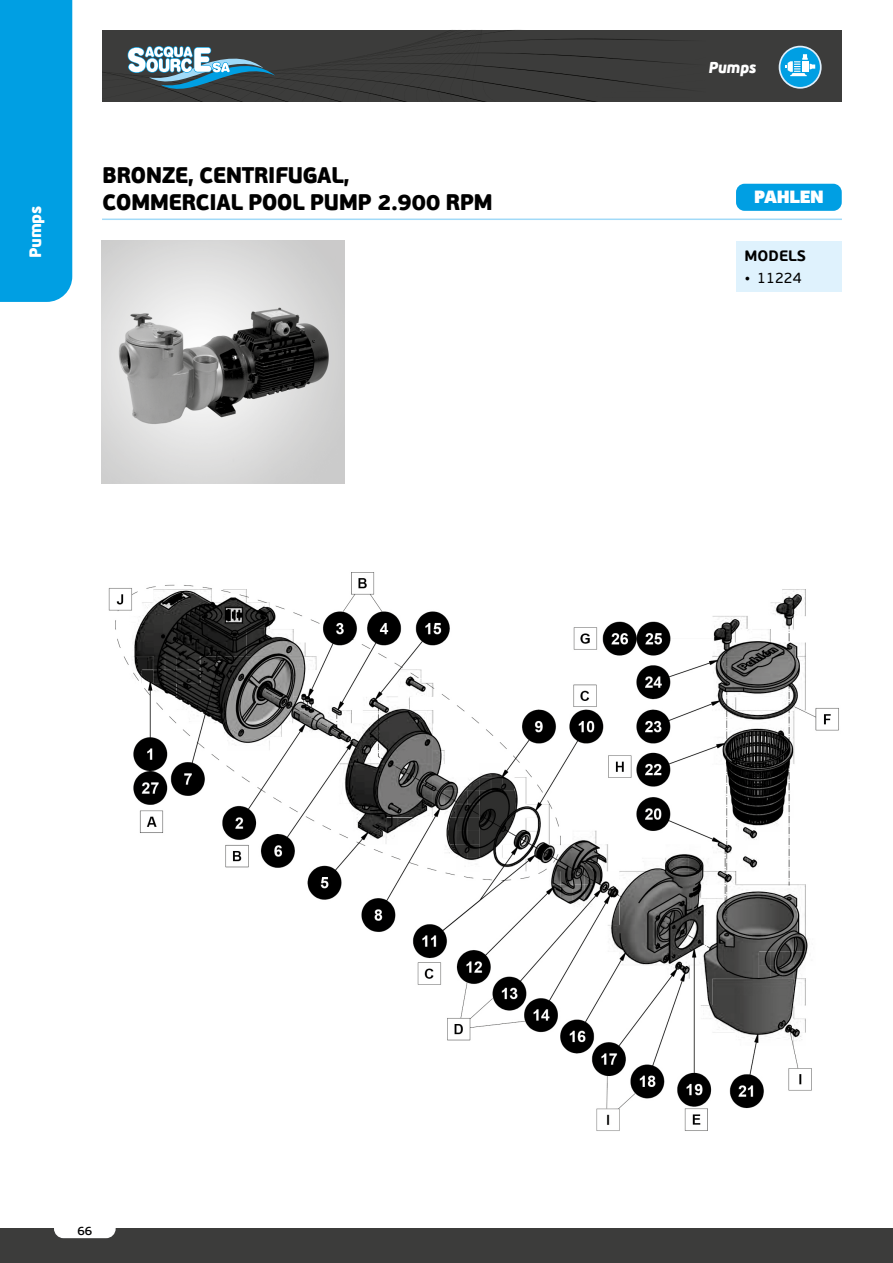
<style>
.page{position:relative;width:893px;height:1263px;background:#fff}
.page>*{position:absolute;margin:0;border:0;box-sizing:border-box;transform-origin:0 0}
.t1{font:900 22.5px/27px "PF Beau Sans Pro";letter-spacing:-.03em;color:#000;scale:.95 1}
.t2{font:900 18px "PF Agora Sans Pro";letter-spacing:-.02em;color:#fff;scale:.9 1}
.t3{font:900 16.5px "PF Beau Sans Pro";letter-spacing:-.03em;color:#fff;scale:.95 1}
.t4{font:italic 900 15.75px "PF Beau Sans Pro";letter-spacing:-.03em;color:#fff;scale:.95 1}
.t5{font:700 15px "PF Beau Sans Pro";color:#000}
.t6{font:15px "PF Beau Sans Pro";color:#000}
.t7{font:600 12px "PF Beau Sans Pro";color:#000}
</style>
<div class="page">
<div style="left:102px;top:30px;width:740px;height:72px;background:#3c3c3b"></div>
<img style="left:102px;top:30px;width:579px;height:72px">
<div style="left:0;top:1228px;width:893px;height:35px;background:#3c3c3b"></div>
<div style="left:55px;top:1220px;width:60px;height:17px;background:#fff;border-radius:9px"></div>
<div style="left:54px;top:1219px;width:62px;height:19px;border:2px solid #fff;border-radius:9px"></div>
<div style="left:0;top:0;width:72px;height:302px;background:#009fe3"></div>
<svg style="left:127px;top:46px;width:148px;height:56px"></svg>
<svg style="left:779px;top:46px;width:43px;height:43px"></svg>
<div style="left:736px;top:241px;width:106px;height:50px;background:#dff2fd"></div>
<img style="left:102px;top:241px;width:242px;height:242px">
<hr style="left:102px;top:219px;width:740px;height:1px;background:#a1daf8">
<div style="left:736px;top:184px;width:106px;height:27px;background:#009fe3;border-radius:9px"></div>
<img style="left:108px;top:572px;width:731px;height:559px">
<p class="t3" style="left:25px;top:257px;width:56px;rotate:-90deg">Pumps</p>
<p class="t1" style="left:102px;top:162px;width:413px">BRONZE, CENTRIFUGAL,<br>COMMERCIAL POOL PUMP 2.900 RPM</p>
<p class="t4" style="left:709px;top:58px;width:52px">Pumps</p>
<p class="t2" style="left:754px;top:185px;width:79px">PAHLEN</p>
<p class="t5" style="left:744px;top:246px;width:63px">MODELS</p>
<p class="t6" style="left:744px;top:269px;width:58px">• 11224</p>
<p class="t7" style="left:77px;top:1224px;width:16px">66</p>
</div>
